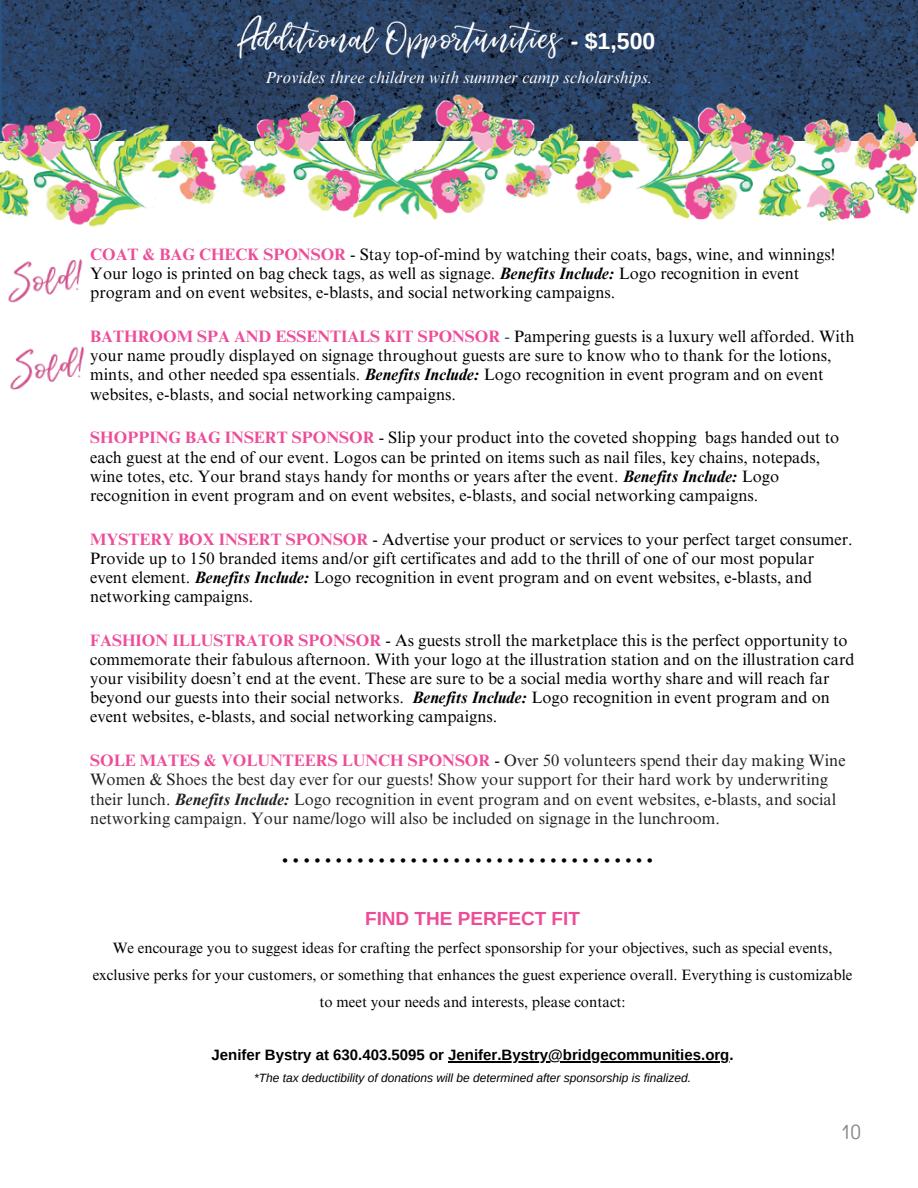
<style>
.page{position:relative;width:918px;height:1188px;background:#fff}
.page>*{position:absolute;margin:0;border:0;box-sizing:border-box;transform-origin:0 0}
.t1{font:39.6px "Times NRMT Pro";color:#000}
.t2{font:700 23.1px "Arimo";color:#fff}
.t3{font:19.8px "TT Rounds Condensed";color:#888}
.t4{font:700 18.9px "Arimo";color:#ed4d98}
.t5{font:16.5px/19.2px "Times NRMT Pro";color:#000}
.t6{font:16.5px/19.2px "Times NRMT Pro";color:#222}
.t7{font:italic 16.5px "Times NRMT Pro";letter-spacing:.01em;color:#fff}
.t8{font:15px/27px "Times NRMT Pro";color:#000;text-align:center}
.t9{font:700 15px "Arimo";color:#000}
.t10{font:italic 12px "Arimo";color:#000}
.s1{font-weight:700;color:#ed4d98}
.s2{font-weight:700;font-style:italic}
.s3{color:#1f497d}
.s4{color:#000}
</style>
<div class="page">
<img style="left:0;top:0;width:918px;height:141px">
<img style="left:0;top:74px;width:917px;height:153px">
<hr style="left:448px;top:1061px;width:282px;height:1px;background:#000">
<img style="left:226px;top:0;width:350px;height:78px">
<img style="left:8px;top:259px;width:75px;height:44px">
<img style="left:10px;top:346px;width:75px;height:44px">
<p class="t2" style="left:571px;top:28px;width:86px">- $1,500</p>
<h2 class="t7" style="left:265px;top:71px;width:389px">Provides three children with summer camp scholarships.</h2>
<h1 class="t5" style="left:90px;top:247px;width:746px"><span class="s1">COAT &amp; BAG CHECK SPONSOR</span> - Stay top-of-mind by watching their coats, bags, wine, and winnings!<br>Your logo is printed on bag check tags, as well as signage. <span class="s2">Benefits Include:</span> Logo recognition in event program and on event websites, e-blasts, and social networking campaigns.</h1>
<h2 class="t5" style="left:90px;top:329px;width:766px"><span class="s1">BATHROOM SPA AND ESSENTIALS KIT SPONSOR</span> <span class="s3">-</span> Pampering guests is a luxury well afforded. With your name proudly displayed on signage throughout guests are sure to know who to thank for the lotions, mints, and other needed spa essentials. <span class="s2">Benefits Include:</span> Logo recognition in event program and on event websites, e-blasts, and social networking campaigns.</h2>
<p class="t5" style="left:90px;top:430px;width:751px"><span class="s1">SHOPPING BAG INSERT SPONSOR</span> - Slip your product into the coveted shopping bags handed out to each guest at the end of our event. Logos can be printed on items such as nail files, key chains, notepads, wine totes, etc. Your brand stays handy for months or years after the event. <span class="s2">Benefits Include:</span> Logo recognition in event program and on event websites, e-blasts, and social networking campaigns.</p>
<p class="t5" style="left:90px;top:531px;width:764px"><span class="s1">MYSTERY BOX INSERT SPONSOR</span> - Advertise your product or services to your perfect target consumer.<br>Provide up to 150 branded items and/or gift certificates and add to the thrill of one of our most popular event element. <span class="s2">Benefits Include:</span> Logo recognition in event program and on event websites, e-blasts, and networking campaigns.</p>
<h2 class="t5" style="left:90px;top:633px;width:766px"><span class="s1">FASHION ILLUSTRATOR SPONSOR</span> - As guests stroll the marketplace this is the perfect opportunity to commemorate their fabulous afternoon. With your logo at the illustration station and on the illustration card your visibility doesn’t end at the event. These are sure to be a social media worthy share and will reach far beyond our guests into their social networks. <span class="s2">Benefits Include:</span> Logo recognition in event program and on event websites, e-blasts, and social networking campaigns.</h2>
<h2 class="t6" style="left:90px;top:753px;width:757px"><span class="s1">SOLE MATES &amp; VOLUNTEERS LUNCH SPONSOR</span> <span class="s4">-</span> Over 50 volunteers spend their day making Wine Women &amp; Shoes the best day ever for our guests! Show your support for their hard work by underwriting their lunch. <span class="s2">Benefits Include:</span> Logo recognition in event program and on event websites, e-blasts, and social networking campaign. Your name/logo will also be included on signage in the lunchroom.</h2>
<h2 class="t1" style="left:280px;top:833px;width:377px">...................................</h2>
<h2 class="t4" style="left:365px;top:908px;width:216px">FIND THE PERFECT FIT</h2>
<h2 class="t8" style="left:93px;top:936px;width:761px">We encourage you to suggest ideas for crafting the perfect sponsorship for your objectives, such as special events, exclusive perks for your customers, or something that enhances the guest experience overall. Everything is customizable to meet your needs and interests, please contact:</h2>
<h2 class="t9" style="left:212px;top:1046px;width:524px">Jenifer Bystry at 630.403.5095 or Jenifer.Bystry@bridgecommunities.org.</h2>
<h2 class="t10" style="left:254px;top:1072px;width:439px">*The tax deductibility of donations will be determined after sponsorship is finalized.</h2>
<p class="t3" style="left:842px;top:1120px;width:21px">10</p>
</div>
